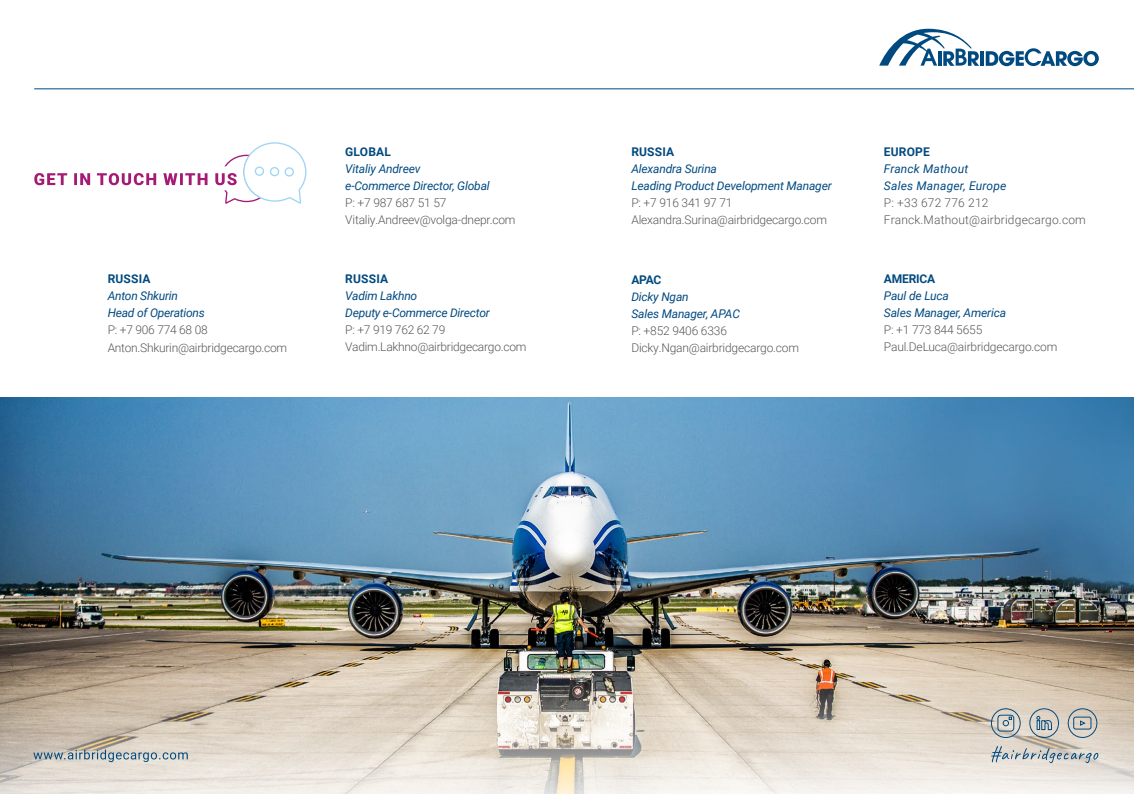
<style>
.page{position:relative;width:1134px;height:794px;background:#fff}
.page>*{position:absolute;margin:0;border:0;box-sizing:border-box;transform-origin:0 0}
.t1{font:300 12px/17px "Roboto";letter-spacing:-.015em;color:#575756}
.t2{font:italic 12px/17px "Roboto";letter-spacing:-.015em;color:#004a80}
.t3{font:300 12px/17px "Roboto";letter-spacing:.015em;color:#575756}
.t4{font:700 12px "Roboto";letter-spacing:.015em;color:#004a80}
.t5{font:italic 12px/17px "Roboto";letter-spacing:.015em;color:#004a80}
.t6{font:700 12px "Roboto";letter-spacing:-.015em;color:#004a80}
</style>
<div class="page">
<img style="left:0;top:397px;width:1134px;height:397px">
<hr style="left:34px;top:89px;width:1100px;height:1px;background:#004a80">
<svg style="left:13px;top:728px;width:196px;height:55px;background:#d7cec2"></svg>
<svg style="left:33px;top:749px;width:155px;height:13px;background:#b0b8ba"></svg>
<hr style="left:980px;top:51px;width:4px;height:15px;background:#004a80">
<svg style="left:986px;top:48px;width:113px;height:18px"></svg>
<svg style="left:879px;top:29px;width:100px;height:37px"></svg>
<svg style="left:34px;top:142px;width:273px;height:62px"></svg>
<svg style="left:991px;top:762px;width:107px;height:1px"></svg>
<svg style="left:967px;top:684px;width:154px;height:78px;background:#d3c9bb"></svg>
<svg style="left:990px;top:708px;width:108px;height:30px;background:#bbbdb9"></svg>
<p class="t4" style="left:108px;top:271px;width:44px">RUSSIA</p>
<p class="t2" style="left:108px;top:287px;width:99px">Anton Shkurin<br>Head of Operations</p>
<p class="t1" style="left:108px;top:321px;width:181px">P: +7 906 774 68 08<br>Anton.Shkurin@airbridgecargo.com</p>
<p class="t4" style="left:345px;top:144px;width:47px">GLOBAL</p>
<p class="t2" style="left:345px;top:160px;width:146px">Vitaliy Andreev<br>e-Commerce Director, Global</p>
<p class="t1" style="left:345px;top:194px;width:172px">P: +7 987 687 51 57<br>Vitaliy.Andreev@volga-dnepr.com</p>
<p class="t4" style="left:345px;top:271px;width:44px">RUSSIA</p>
<p class="t2" style="left:345px;top:287px;width:146px">Vadim Lakhno<br>Deputy e-Commerce Director</p>
<p class="t1" style="left:345px;top:321px;width:183px">P: +7 919 762 62 79<br>Vadim.Lakhno@airbridgecargo.com</p>
<p class="t4" style="left:631px;top:144px;width:44px">RUSSIA</p>
<p class="t2" style="left:631px;top:160px;width:202px">Alexandra Surina<br>Leading Product Development Manager</p>
<p class="t1" style="left:631px;top:194px;width:197px">P: +7 916 341 97 71<br>Alexandra.Surina@airbridgecargo.com</p>
<p class="t4" style="left:631px;top:271px;width:32px">APAC</p>
<p class="t2" style="left:631px;top:287px;width:110px">Dicky Ngan<br>Sales Manager, APAC</p>
<p class="t1" style="left:631px;top:321px;width:169px">P: +852 9406 6336<br>Dicky.Ngan@airbridgecargo.com</p>
<p class="t4" style="left:884px;top:144px;width:47px">EUROPE</p>
<p class="t5" style="left:884px;top:160px;width:124px">Franck Mathout<br>Sales Manager, Europe</p>
<p class="t3" style="left:884px;top:194px;width:203px">P: +33 672 776 212<br>Franck.Mathout@airbridgecargo.com</p>
<p class="t6" style="left:884px;top:271px;width:53px">AMERICA</p>
<p class="t2" style="left:884px;top:287px;width:124px">Paul de Luca<br>Sales Manager, America</p>
<p class="t1" style="left:884px;top:321px;width:175px">P: +1 773 844 5655<br>Paul.DeLuca@airbridgecargo.com</p>
</div>
